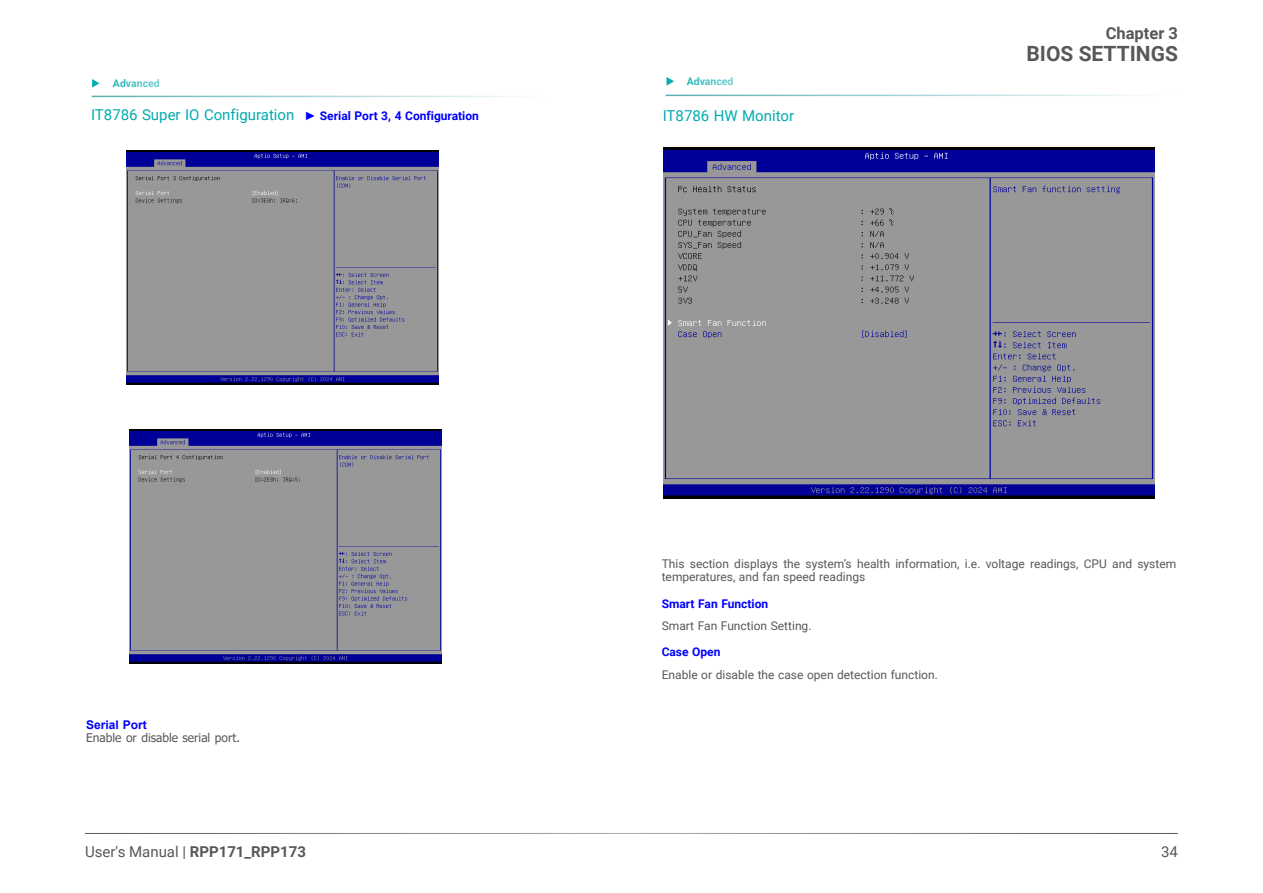
<style>
.page{position:relative;width:1263px;height:893px;background:#fff}
.page>*{position:absolute;margin:0;border:0;box-sizing:border-box;transform-origin:0 0}
.t1{font:700 21px "Roboto";color:#57585a}
.t2{font:700 16.5px "Roboto";color:#57585a}
.Heading_3{font:15px "Roboto";color:#00aaad}
.t3{font:15px "Roboto";color:#57585a}
.Body_Text{font:12px/13.5px "Roboto";color:#57585a}
.Body_Text-2{font:12px "Tahoma";color:#57585a}
.BIOS_Item{font:700 12px "Roboto";color:#00f}
.Body_Text-3{font:700 12px "Arial";color:#00f}
.t4{font:700 10.5px "Roboto";color:#00aaad}
.s1{font-family:"Arial";font-weight:700;font-size:12px;color:#00f}
.s2{font-weight:700;font-size:12px;color:#00f}
.s3{font-weight:700}
</style>
<div class="page">
<hr style="left:85px;top:833px;width:1093px;height:1px;background:#57585a">
<img style="left:127px;top:151px;width:311px;height:234px">
<hr style="left:92px;top:96px;width:461px;height:1px;background:#2e9aa0">
<img style="left:130px;top:430px;width:311px;height:234px">
<hr style="left:665px;top:95px;width:515px;height:1px;background:#2e9aa0">
<img style="left:663px;top:148px;width:492px;height:350px">
<p class="t4" style="left:113px;top:75px;width:48px">Advanced</p>
<p class="Heading_3" style="left:91px;top:104px;width:389px">IT8786 Super IO Configuration <span class="s1">►</span> <span class="s2">Serial Port 3, 4 Configuration</span></p>
<p class="Body_Text-3" style="left:86px;top:716px;width:62px">Serial Port</p>
<p class="Body_Text-2" style="left:86px;top:730px;width:155px">Enable or disable serial port.</p>
<p class="t3" style="left:85px;top:841px;width:222px">User's Manual | <span class="s3">RPP171_RPP173</span></p>
<p class="t4" style="left:687px;top:74px;width:48px">Advanced</p>
<p class="Heading_3" style="left:663px;top:106px;width:133px">IT8786 HW Monitor</p>
<h2 class="t2" style="left:1106px;top:21px;width:74px">Chapter 3</h2>
<h1 class="t1" style="left:1026px;top:39px;width:153px">BIOS SETTINGS</h1>
<p class="Body_Text" style="left:662px;top:556px;width:516px">This section displays the system’s health information, i.e. voltage readings, CPU and system temperatures, and fan speed readings</p>
<p class="BIOS_Item" style="left:662px;top:595px;width:108px">Smart Fan Function</p>
<p class="Body_Text" style="left:662px;top:618px;width:151px">Smart Fan Function Setting.</p>
<p class="BIOS_Item" style="left:662px;top:644px;width:60px">Case Open</p>
<p class="Body_Text" style="left:662px;top:667px;width:278px">Enable or disable the case open detection function.</p>
<p class="t3" style="left:1161px;top:841px;width:18px">34</p>
</div>
